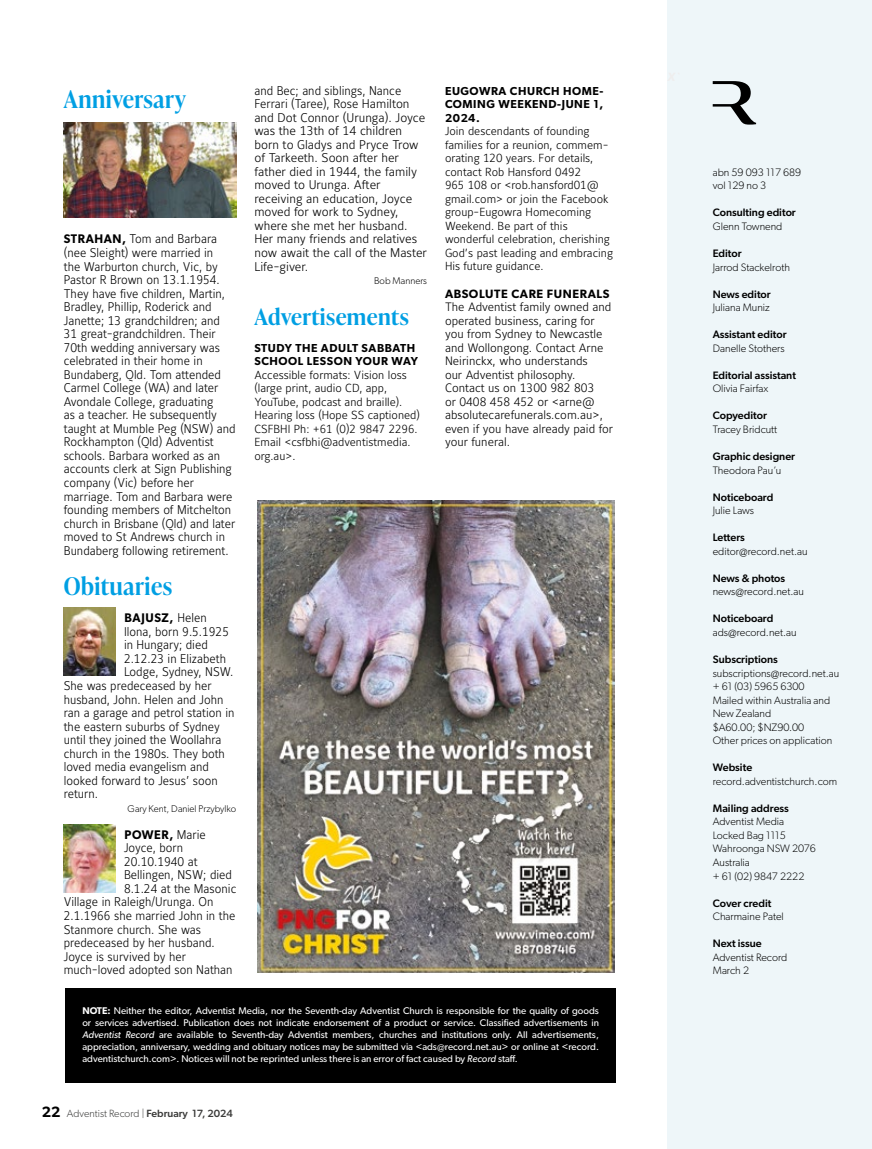
<style>
.page{position:relative;width:872px;height:1149px;background:#fff}
.page>*{position:absolute;margin:0;border:0;box-sizing:border-box;transform-origin:0 0}
.t1{font:600 24.3px "Ivy Presto Headline";letter-spacing:.02em;color:#009fe3;scale:.96 1}
.t2{font:600 22.5px "Ivy Presto Headline";letter-spacing:.02em;color:#009fe3}
.t3{font:12.45px/13.5px "Maurea Light Tf";color:#000;scale:.96 1}
.t4{font:600 12.45px "Gibson";letter-spacing:.045em;color:#000;scale:.96 1}
.t5{font:12px/13.5px "Maurea Light Tf";color:#000}
.t6{font:600 12px "Gibson";letter-spacing:.05em;color:#000}
.t7{font:11.55px/13.5px "Maurea Light Tf";color:#000}
.t8{font:600 11.55px/13.5px "Gibson";letter-spacing:.05em;color:#000;text-align:justify}
.t9{font:300 10.8px/13.5px "Gibson";color:#000}
.t10{font:500 10.8px "Gibson";color:#000}
.t11{font:300 10.5px "Gibson";color:#3c3c3b}
.t12{font:9.75px/12px "Gibson";color:#fff;text-align:justify}
.t13{font:300 9.75px "Gibson";color:#000}
.s1{font-family:"Gibson";font-weight:600}
.s2{font-family:"Maurea Light Tf";font-weight:400}
.s3{font-weight:600}
.s4{font-style:italic}
.s5{font-weight:600;font-size:15px;color:#000}
.s6{font-weight:500}
</style>
<div class="page">
<div style="left:667px;top:0;width:205px;height:1148px;background:#eef6f9"></div>
<svg style="left:712px;top:81px;width:44px;height:44px"></svg>
<div style="left:65px;top:987px;width:551px;height:94px;background:#000"></div>
<img style="left:64px;top:123px;width:172px;height:94px">
<img style="left:64px;top:607px;width:51px;height:68px">
<img style="left:64px;top:824px;width:51px;height:68px">
<img style="left:257px;top:500px;width:357px;height:472px">
<h1 class="t1" style="left:64px;top:82px;width:129px">Anniversary</h1>
<p class="t3" style="left:64px;top:233px;width:181px"><span class="s1">STRAHAN,</span> Tom and Barbara (nee Sleight) were married in<br>the Warburton church, Vic, by<br>Pastor R Brown on 13.1.1954.<br>They have five children, Martin,<br>Bradley, Phillip, Roderick and<br>Janette; 13 grandchildren; and<br>31 great-grandchildren. Their<br>70th wedding anniversary was celebrated in their home in<br>Bundaberg, Qld. Tom attended<br>Carmel College (WA) and later<br>Avondale College, graduating<br>as a teacher. He subsequently taught at Mumble Peg (NSW) and<br>Rockhampton (Qld) Adventist schools. Barbara worked as an accounts clerk at Sign Publishing company (Vic) before her marriage. Tom and Barbara were founding members of Mitchelton church in Brisbane (Qld) and later moved to St Andrews church in<br>Bundaberg following retirement.</p>
<h1 class="t1" style="left:64px;top:568px;width:114px">Obituaries</h1>
<p class="t4" style="left:125px;top:610px;width:87px">BAJUSZ, <span class="s2">Helen</span></p>
<p class="t3" style="left:124px;top:625px;width:111px">Ilona, born 9.5.1925</p>
<p class="t3" style="left:124px;top:638px;width:89px">in Hungary; died</p>
<p class="t3" style="left:124px;top:652px;width:108px">2.12.23 in Elizabeth</p>
<p class="t3" style="left:124px;top:665px;width:115px">Lodge, Sydney, NSW.</p>
<p class="t3" style="left:64px;top:679px;width:155px">She was predeceased by her</p>
<p class="t3" style="left:64px;top:693px;width:168px">husband, John. Helen and John</p>
<p class="t3" style="left:64px;top:706px;width:179px">ran a garage and petrol station in</p>
<p class="t3" style="left:64px;top:720px;width:164px">the eastern suburbs of Sydney</p>
<p class="t3" style="left:64px;top:733px;width:166px">until they joined the Woollahra</p>
<p class="t3" style="left:64px;top:747px;width:169px">church in the 1980s. They both</p>
<p class="t3" style="left:64px;top:760px;width:153px">loved media evangelism and</p>
<p class="t3" style="left:64px;top:774px;width:162px">looked forward to Jesus’ soon</p>
<p class="t3" style="left:64px;top:787px;width:37px">return.</p>
<p class="t13" style="left:127px;top:802px;width:110px">Gary Kent, Daniel Przybylko</p>
<p class="t4" style="left:125px;top:826px;width:86px">POWER, <span class="s2">Marie</span></p>
<p class="t3" style="left:124px;top:841px;width:63px">Joyce, born</p>
<p class="t3" style="left:124px;top:855px;width:78px">20.10.1940 at</p>
<p class="t3" style="left:124px;top:868px;width:114px">Bellingen, NSW; died</p>
<p class="t3" style="left:124px;top:882px;width:119px">8.1.24 at the Masonic</p>
<p class="t3" style="left:64px;top:895px;width:157px">Village in Raleigh/Urunga. On</p>
<p class="t3" style="left:64px;top:909px;width:180px">2.1.1966 she married John in the</p>
<p class="t3" style="left:64px;top:922px;width:144px">Stanmore church. She was</p>
<p class="t3" style="left:64px;top:936px;width:159px">predeceased by her husband.</p>
<p class="t3" style="left:64px;top:949px;width:129px">Joyce is survived by her</p>
<p class="t3" style="left:64px;top:963px;width:177px">much-loved adopted son Nathan</p>
<p class="t3" style="left:254px;top:84px;width:181px">and Bec; and siblings, Nance<br>Ferrari (Taree), Rose Hamilton and Dot Connor (Urunga). Joyce was the 13th of 14 children born to Gladys and Pryce Trow of Tarkeeth. Soon after her father died in 1944, the family moved to Urunga. After receiving an education, Joyce moved for work to Sydney, where she met her husband.<br>Her many friends and relatives now await the call of the Master<br>Life-giver.</p>
<p class="t13" style="left:374px;top:275px;width:54px">Bob Manners</p>
<h2 class="t2" style="left:254px;top:300px;width:156px">Advertisements</h2>
<p class="t8" style="left:254px;top:340px;width:165px">STUDY THE ADULT SABBATH<br>SCHOOL LESSON YOUR WAY</p>
<p class="t7" style="left:254px;top:368px;width:167px">Accessible formats: Vision loss (large print, audio CD, app,<br>YouTube, podcast and braille).<br>Hearing loss (Hope SS captioned)<br>CSFBHI Ph: +61 (0)2 9847 2296.<br>Email &lt;csfbhi@adventistmedia. org.au&gt;.</p>
<p class="t8" style="left:445px;top:84px;width:160px">EUGOWRA CHURCH HOME-COMING WEEKEND-JUNE 1, 2024.</p>
<p class="t7" style="left:445px;top:125px;width:170px">Join descendants of founding families for a reunion, commem&shy;orating 120 years. For details, contact Rob Hansford 0492<br>965 108 or &lt;rob.hansford01@ gmail.com&gt; or join the Facebook group-Eugowra Homecoming<br>Weekend. Be part of this wonderful celebration, cherishing<br>God’s past leading and embracing<br>His future guidance.</p>
<p class="t6" style="left:445px;top:286px;width:166px">ABSOLUTE CARE FUNERALS</p>
<p class="t5" style="left:445px;top:301px;width:170px">The Adventist family owned and operated business, caring for you from Sydney to Newcastle and Wollongong. Contact Arne<br>Neirinckx, who understands<br>our Adventist philosophy.<br>Contact us on 1300 982 803<br>or 0408 458 452 or &lt;arne@ absolutecarefunerals.com.au&gt;, even if you have already paid for your funeral.</p>
<p class="t12" style="left:82px;top:1003px;width:518px"><span class="s3">NOTE:</span> Neither the editor, Adventist Media, nor the Seventh-day Adventist Church is responsible for the quality of goods or services advertised. Publication does not indicate endorsement of a product or service. Classified advertisements in <span class="s4">Adventist Record</span> are available to Seventh-day Adventist members, churches and institutions only. All advertisements, appreciation, anniversary, wedding and obituary notices may be submitted via &lt;ads@record.net.au&gt; or online at &lt;record. adventistchurch.com&gt;. Notices will not be reprinted unless there is an error of fact caused by <span class="s4">Record</span> staff.</p>
<p class="t11" style="left:42px;top:1106px;width:192px"><span class="s5">22</span> Adventist Record | <span class="s6">February 17, 2024</span></p>
<p class="t9" style="left:712px;top:165px;width:90px">abn 59 093 117 689 vol 129 no 3</p>
<p class="t10" style="left:712px;top:206px;width:85px">Consulting editor</p>
<p class="t9" style="left:712px;top:219px;width:71px">Glenn Townend</p>
<p class="t10" style="left:712px;top:247px;width:30px">Editor</p>
<p class="t9" style="left:712px;top:260px;width:79px">Jarrod Stackelroth</p>
<p class="t10" style="left:712px;top:287px;width:60px">News editor</p>
<p class="t9" style="left:712px;top:300px;width:59px">Juliana Muniz</p>
<p class="t10" style="left:712px;top:328px;width:75px">Assistant editor</p>
<p class="t9" style="left:712px;top:341px;width:73px">Danelle Stothers</p>
<p class="t10" style="left:712px;top:368px;width:85px">Editorial assistant</p>
<p class="t9" style="left:712px;top:381px;width:57px">Olivia Fairfax</p>
<p class="t10" style="left:712px;top:409px;width:56px">Copyeditor</p>
<p class="t9" style="left:712px;top:422px;width:66px">Tracey Bridcutt</p>
<p class="t10" style="left:712px;top:449px;width:84px">Graphic designer</p>
<p class="t9" style="left:712px;top:463px;width:70px">Theodora Pau’u</p>
<p class="t10" style="left:712px;top:490px;width:62px">Noticeboard</p>
<p class="t9" style="left:712px;top:503px;width:43px">Julie Laws</p>
<p class="t10" style="left:712px;top:531px;width:34px">Letters</p>
<p class="t9" style="left:712px;top:544px;width:96px">editor@record.net.au</p>
<p class="t10" style="left:712px;top:571px;width:74px">News &amp; photos</p>
<p class="t9" style="left:712px;top:584px;width:93px">news@record.net.au</p>
<p class="t10" style="left:712px;top:612px;width:62px">Noticeboard</p>
<p class="t9" style="left:712px;top:625px;width:85px">ads@record.net.au</p>
<p class="t10" style="left:712px;top:652px;width:67px">Subscriptions</p>
<p class="t9" style="left:712px;top:665px;width:128px">subscriptions@record.net.au + 61 (03) 5965 6300<br>Mailed within Australia and<br>New Zealand<br>$A60.00; $NZ90.00<br>Other prices on application</p>
<p class="t10" style="left:712px;top:760px;width:41px">Website</p>
<p class="t9" style="left:712px;top:774px;width:126px">record.adventistchurch.com</p>
<p class="t10" style="left:712px;top:801px;width:78px">Mailing address</p>
<p class="t9" style="left:712px;top:814px;width:104px">Adventist Media<br>Locked Bag 1115<br>Wahroonga NSW 2076<br>Australia<br>+ 61 (02) 9847 2222</p>
<p class="t10" style="left:712px;top:896px;width:60px">Cover credit</p>
<p class="t9" style="left:712px;top:909px;width:73px">Charmaine Patel</p>
<p class="t10" style="left:712px;top:936px;width:51px">Next issue</p>
<p class="t9" style="left:712px;top:949px;width:76px">Adventist Record<br>March 2</p>
</div>
